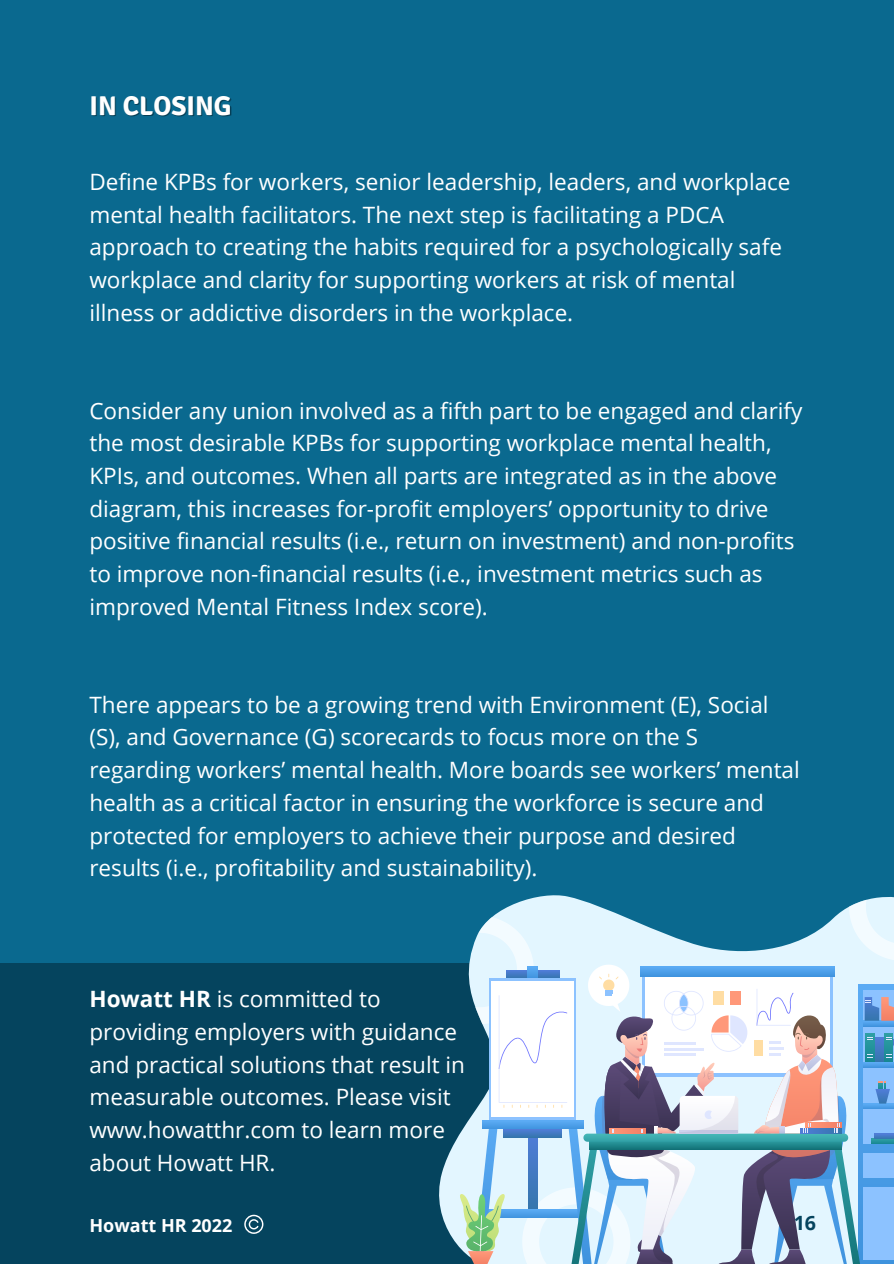
<style>
.page{position:relative;width:894px;height:1264px;background:#fff}
.page>*{position:absolute;margin:0;border:0;box-sizing:border-box;transform-origin:0 0}
.t1{font:700 27px "Signika";color:#fff}
.t2{font:22.5px/32.7px "Open Sans";color:#fff}
.t3{font:700 19.65px "Open Sans";color:#05445e}
.t4{font:700 18px "Open Sans";color:#fff}
.s1{font-weight:700}
</style>
<div class="page">
<div style="left:0;top:0;width:893px;height:1263px;background:#0a698f"></div>
<div style="left:0;top:963px;width:893px;height:300px;background:#05445e"></div>
<svg style="left:439px;top:895px;width:454px;height:352px"></svg>
<svg style="left:459px;top:899px;width:434px;height:364px;background:#b1cbdc"></svg>
<svg style="left:244px;top:1214px;width:19px;height:19px"></svg>
<p class="t1" style="left:89px;top:89px;width:144px">IN CLOSING</p>
<p class="t2" style="left:89px;top:165px;width:702px">Define KPBs for workers, senior leadership, leaders, and workplace mental health facilitators. The next step is facilitating a PDCA approach to creating the habits required for a psychologically safe workplace and clarity for supporting workers at risk of mental illness or addictive disorders in the workplace.</p>
<p class="t2" style="left:89px;top:394px;width:714px">Consider any union involved as a fifth part to be engaged and clarify the most desirable KPBs for supporting workplace mental health, KPIs, and outcomes. When all parts are integrated as in the above diagram, this increases for-profit employers’ opportunity to drive positive financial results (i.e., return on investment) and non-profits to improve non-financial results (i.e., investment metrics such as improved Mental Fitness Index score).</p>
<p class="t2" style="left:89px;top:687px;width:711px">There appears to be a growing trend with Environment (E), Social (S), and Governance (G) scorecards to focus more on the S regarding workers’ mental health. More boards see workers’ mental health as a critical factor in ensuring the workforce is secure and protected for employers to achieve their purpose and desired results (i.e., profitability and sustainability).</p>
<p class="t2" style="left:89px;top:982px;width:377px"><span class="s1">Howatt HR</span> is committed to providing employers with guidance and practical solutions that result in measurable outcomes. Please visit www.howatthr.com to learn more about Howatt HR.</p>
<p class="t4" style="left:89px;top:1212px;width:144px">Howatt HR 2022</p>
<p class="t3" style="left:793px;top:1208px;width:24px">16</p>
</div>
